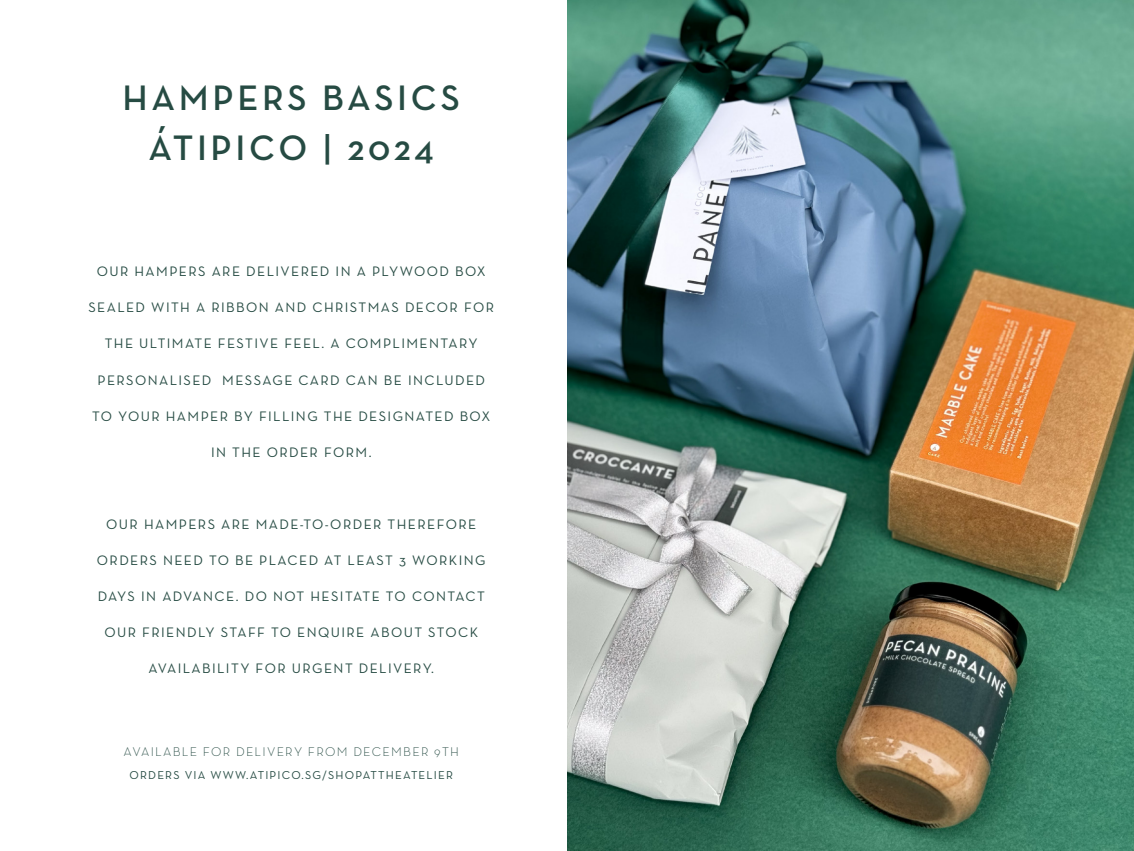
<style>
.page{position:relative;width:1134px;height:851px;background:#fff}
.page>*{position:absolute;margin:0;border:0;box-sizing:border-box;transform-origin:0 0}
.LONG_TEXT{font:600 36px "Neutra Text";letter-spacing:.1em;color:#264b43}
.t1{font:14px "Neutra Text";letter-spacing:.1em;color:#264b43}
.t2{font:300 12.8px "Neutra Text";letter-spacing:.1em;color:#264b43}
.MENU_DESCRIPTION{font:11.6px "Neutra Text";letter-spacing:.1em;color:#264b43}
</style>
<div class="page">
<img style="left:567px;top:0;width:567px;height:850px">
<p class="LONG_TEXT" style="left:123px;top:76px;width:339px">HAMPERS BASICS</p>
<p class="LONG_TEXT" style="left:149px;top:126px;width:287px">ÁTIPICO | 2024</p>
<p class="t1" style="left:97px;top:263px;width:391px">OUR HAMPERS ARE DELIVERED IN A PLYWOOD BOX</p>
<p class="t1" style="left:88px;top:299px;width:407px">SEALED WITH A RIBBON AND CHRISTMAS DECOR FOR</p>
<p class="t1" style="left:105px;top:335px;width:375px">THE ULTIMATE FESTIVE FEEL. A COMPLIMENTARY</p>
<p class="t1" style="left:97px;top:371px;width:389px">PERSONALISED MESSAGE CARD CAN BE INCLUDED</p>
<p class="t1" style="left:92px;top:407px;width:400px">TO YOUR HAMPER BY FILLING THE DESIGNATED BOX</p>
<p class="t1" style="left:211px;top:443px;width:162px">IN THE ORDER FORM.</p>
<p class="t1" style="left:106px;top:515px;width:372px">OUR HAMPERS ARE MADE-TO-ORDER THEREFORE</p>
<p class="t1" style="left:97px;top:551px;width:390px">ORDERS NEED TO BE PLACED AT LEAST 3 WORKING</p>
<p class="t1" style="left:98px;top:587px;width:389px">DAYS IN ADVANCE. DO NOT HESITATE TO CONTACT</p>
<p class="t1" style="left:104px;top:623px;width:375px">OUR FRIENDLY STAFF TO ENQUIRE ABOUT STOCK</p>
<p class="t1" style="left:148px;top:659px;width:287px">AVAILABILITY FOR URGENT DELIVERY.</p>
<p class="t2" style="left:124px;top:743px;width:337px">AVAILABLE FOR DELIVERY FROM DECEMBER 9TH</p>
<p class="MENU_DESCRIPTION" style="left:130px;top:768px;width:325px">ORDERS VIA WWW.ATIPICO.SG/SHOPATTHEATELIER</p>
</div>
